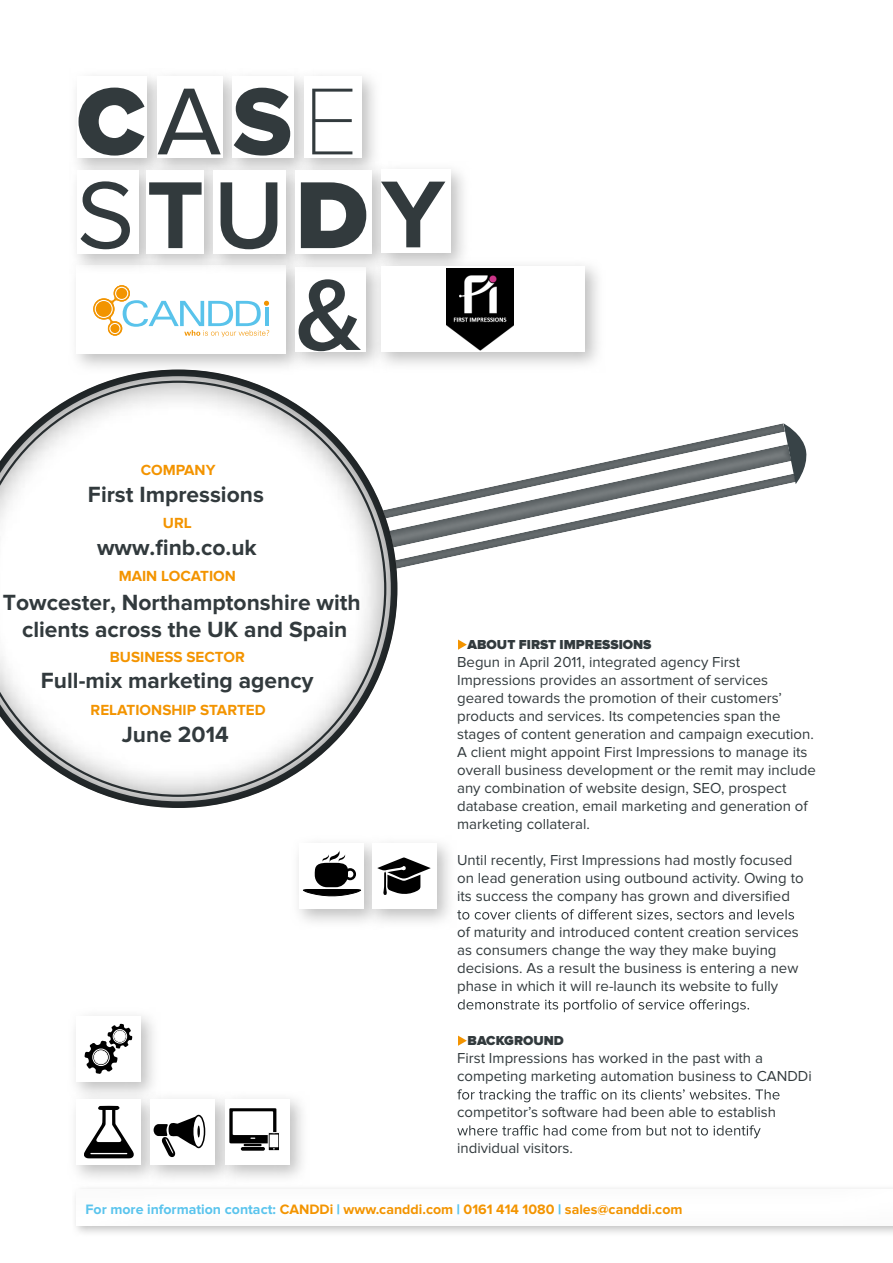
<style>
.page{position:relative;width:893px;height:1263px;background:#fff}
.page>*{position:absolute;margin:0;border:0;box-sizing:border-box;transform-origin:0 0}
.t1{font:600 104.25px "Proxima Nova";color:#323a3d}
.t2{font:900 98.55px/93.3px "Proxima Nova";color:#323a3d}
.t3{font:700 22.8px/27.3px "Proxima Nova";color:#323a3d;text-align:center}
.t4{font:700 15.15px "Proxima Nova";color:#f39400}
.t5{font:15px/18px "Proxima Nova";color:#323a3d}
.t6{font:700 14.1px "Proxima Nova";color:#f39400}
.t7{font:900 13.5px "Proxima Nova";color:#323a3d}
.s1{font-weight:400}
.s2{font-family:"Proxima Nova Extrabld";font-weight:400}
.s3{font-family:"Proxima Nova T";font-weight:100}
.s4{font-weight:700}
.s5{font-weight:600}
.s6{color:#5ac4ed}
.s7{font-weight:900;color:#5ac4ed}
</style>
<div class="page">
<svg style="left:462px;top:423px;width:323px;height:132px"></svg>
<svg style="left:783px;top:423px;width:24px;height:61px"></svg>
<svg style="left:0;top:374px;width:462px;height:434px"></svg>
<svg style="left:77px;top:273px;width:210px;height:101px"></svg>
<div style="left:77px;top:266px;width:209px;height:88px;background:#fff"></div>
<svg style="left:94px;top:286px;width:175px;height:51px"></svg>
<svg style="left:77px;top:1228px;width:816px;height:5px;fill:#e8e8e8"></svg>
<svg style="left:76px;top:77px;width:73px;height:85px"></svg>
<div style="left:77px;top:77px;width:70px;height:81px;background:#fff"></div>
<svg style="left:76px;top:162px;width:63px;height:105px"></svg>
<div style="left:77px;top:170px;width:62px;height:83px;background:#fff"></div>
<svg style="left:149px;top:75px;width:76px;height:87px"></svg>
<div style="left:157px;top:77px;width:65px;height:81px;background:#fff"></div>
<svg style="left:139px;top:162px;width:67px;height:104px;background:#dfdfdf"></svg>
<div style="left:147px;top:170px;width:57px;height:83px;background:#fff"></div>
<svg style="left:225px;top:77px;width:70px;height:85px"></svg>
<div style="left:232px;top:77px;width:61px;height:81px;background:#fff"></div>
<svg style="left:206px;top:162px;width:82px;height:111px"></svg>
<div style="left:214px;top:170px;width:72px;height:83px;background:#fff"></div>
<svg style="left:287px;top:259px;width:86px;height:107px"></svg>
<div style="left:296px;top:268px;width:70px;height:84px;background:#fff"></div>
<svg style="left:295px;top:75px;width:80px;height:87px"></svg>
<div style="left:304px;top:77px;width:57px;height:81px;background:#fff"></div>
<svg style="left:288px;top:162px;width:86px;height:111px"></svg>
<div style="left:296px;top:170px;width:76px;height:83px;background:#fff"></div>
<svg style="left:374px;top:161px;width:90px;height:96px"></svg>
<div style="left:381px;top:169px;width:70px;height:84px;background:#fff"></div>
<svg style="left:373px;top:257px;width:225px;height:108px"></svg>
<div style="left:381px;top:266px;width:204px;height:86px;background:#fff"></div>
<svg style="left:75px;top:1015px;width:78px;height:76px"></svg>
<div style="left:77px;top:1016px;width:64px;height:65px;background:#fff"></div>
<svg style="left:84px;top:1023px;width:49px;height:51px"></svg>
<svg style="left:93px;top:1049px;width:16px;height:16px"></svg>
<div style="left:92px;top:1049px;width:18px;height:17px;border:1px solid #fff;border-radius:50%"></div>
<div style="left:94px;top:1051px;width:13px;height:13px;background:#fff;border-radius:50%"></div>
<div style="left:94px;top:1050px;width:14px;height:14px;border:1px solid #fff;border-radius:50%"></div>
<svg style="left:113px;top:1029px;width:14px;height:14px"></svg>
<div style="left:113px;top:1029px;width:14px;height:14px;border:1px solid #fff;border-radius:50%"></div>
<div style="left:115px;top:1031px;width:10px;height:11px;background:#fff;border-radius:50%"></div>
<div style="left:114px;top:1031px;width:11px;height:11px;border:1px solid #fff;border-radius:50%"></div>
<svg style="left:75px;top:1091px;width:67px;height:87px;fill:#eee"></svg>
<div style="left:77px;top:1099px;width:64px;height:66px;background:#fff"></div>
<svg style="left:84px;top:1106px;width:50px;height:52px"></svg>
<hr style="left:90px;top:1153px;width:37px;height:1px;background:#fff">
<svg style="left:298px;top:857px;width:65px;height:65px"></svg>
<div style="left:299px;top:843px;width:64px;height:66px;background:#fff"></div>
<svg style="left:303px;top:850px;width:58px;height:47px"></svg>
<svg style="left:363px;top:844px;width:86px;height:78px"></svg>
<div style="left:372px;top:843px;width:64px;height:66px;background:#fff"></div>
<svg style="left:377px;top:857px;width:54px;height:38px"></svg>
<svg style="left:142px;top:1091px;width:74px;height:87px"></svg>
<div style="left:151px;top:1099px;width:64px;height:66px;background:#fff"></div>
<div style="left:193px;top:1115px;width:12px;height:32px;background:#626262;border-radius:50%"></div>
<div style="left:192px;top:1115px;width:13px;height:33px;border:2px solid #000;border-radius:50%"></div>
<svg style="left:154px;top:1116px;width:49px;height:42px"></svg>
<svg style="left:216px;top:1098px;width:86px;height:80px"></svg>
<div style="left:225px;top:1099px;width:64px;height:66px;background:#fff"></div>
<svg style="left:241px;top:1147px;width:24px;height:4px"></svg>
<div style="left:268px;top:1132px;width:12px;height:19px;border:1px solid #fff"></div>
<svg style="left:229px;top:1108px;width:47px;height:41px"></svg>
<svg style="left:458px;top:639px;width:9px;height:11px"></svg>
<svg style="left:457px;top:909px;width:337px;height:12px"></svg>
<svg style="left:458px;top:999px;width:291px;height:13px"></svg>
<svg style="left:458px;top:1035px;width:9px;height:11px"></svg>
<svg style="left:457px;top:1089px;width:322px;height:13px"></svg>
<svg style="left:457px;top:1125px;width:304px;height:13px"></svg>
<img style="left:446px;top:268px;width:68px;height:89px">
<h2 class="t2" style="left:77px;top:78px;width:370px">C<span class="s1">A</span><span class="s2">S</span><span class="s3">E<br></span><span class="s1">S</span><span class="s4">T</span><span class="s5">U</span>D<span class="s4">Y</span></h2>
<h1 class="t1" style="left:296px;top:255px;width:69px">&amp;</h1>
<p class="t4" style="left:141px;top:461px;width:76px">COMPANY</p>
<h3 class="t3" style="left:88px;top:481px;width:177px">First Impressions</h3>
<p class="t4" style="left:163px;top:514px;width:30px">URL</p>
<h3 class="t3" style="left:97px;top:534px;width:161px">www.finb.co.uk</h3>
<p class="t4" style="left:119px;top:568px;width:119px">MAIN LOCATION</p>
<h3 class="t3" style="left:3px;top:589px;width:359px">Towcester, Northamptonshire with clients across the UK and Spain</h3>
<p class="t4" style="left:110px;top:648px;width:136px">BUSINESS SECTOR</p>
<h3 class="t3" style="left:41px;top:667px;width:274px">Full-mix marketing agency</h3>
<p class="t4" style="left:91px;top:701px;width:177px">RELATIONSHIP STARTED</p>
<h3 class="t3" style="left:122px;top:721px;width:108px">June 2014</h3>
<p class="t7" style="left:468px;top:637px;width:185px">ABOUT FIRST IMPRESSIONS</p>
<p class="t5" style="left:457px;top:654px;width:360px">Begun in April 2011, integrated agency First Impressions provides an assortment of services geared towards the promotion of their customers’ products and services. Its competencies span the stages of content generation and campaign execution.<br>A client might appoint First Impressions to manage its overall business development or the remit may include any combination of website design, SEO, prospect database creation, email marketing and generation of marketing collateral.</p>
<p class="t5" style="left:457px;top:852px;width:348px">Until recently, First Impressions had mostly focused on lead generation using outbound activity. Owing to its success the company has grown and diversified</p>
<p class="t5" style="left:457px;top:924px;width:343px">of maturity and introduced content creation services as consumers change the way they make buying decisions. As a result the business is entering a new phase in which it will re-launch its website to fully</p>
<p class="t7" style="left:468px;top:1033px;width:98px">BACKGROUND</p>
<p class="t5" style="left:457px;top:1050px;width:356px">First Impressions has worked in the past with a competing marketing automation business to CANDDi</p>
<p class="t5" style="left:457px;top:1104px;width:320px">competitor’s software had been able to establish</p>
<p class="t5" style="left:457px;top:1140px;width:117px">individual visitors.</p>
<p class="t6" style="left:85px;top:1201px;width:599px"><span class="s6">For more information contact:</span> CANDDi <span class="s7">|</span> www.canddi.com <span class="s7">|</span> 0161 414 1080 <span class="s7">|</span> sales@canddi.com</p>
</div>
